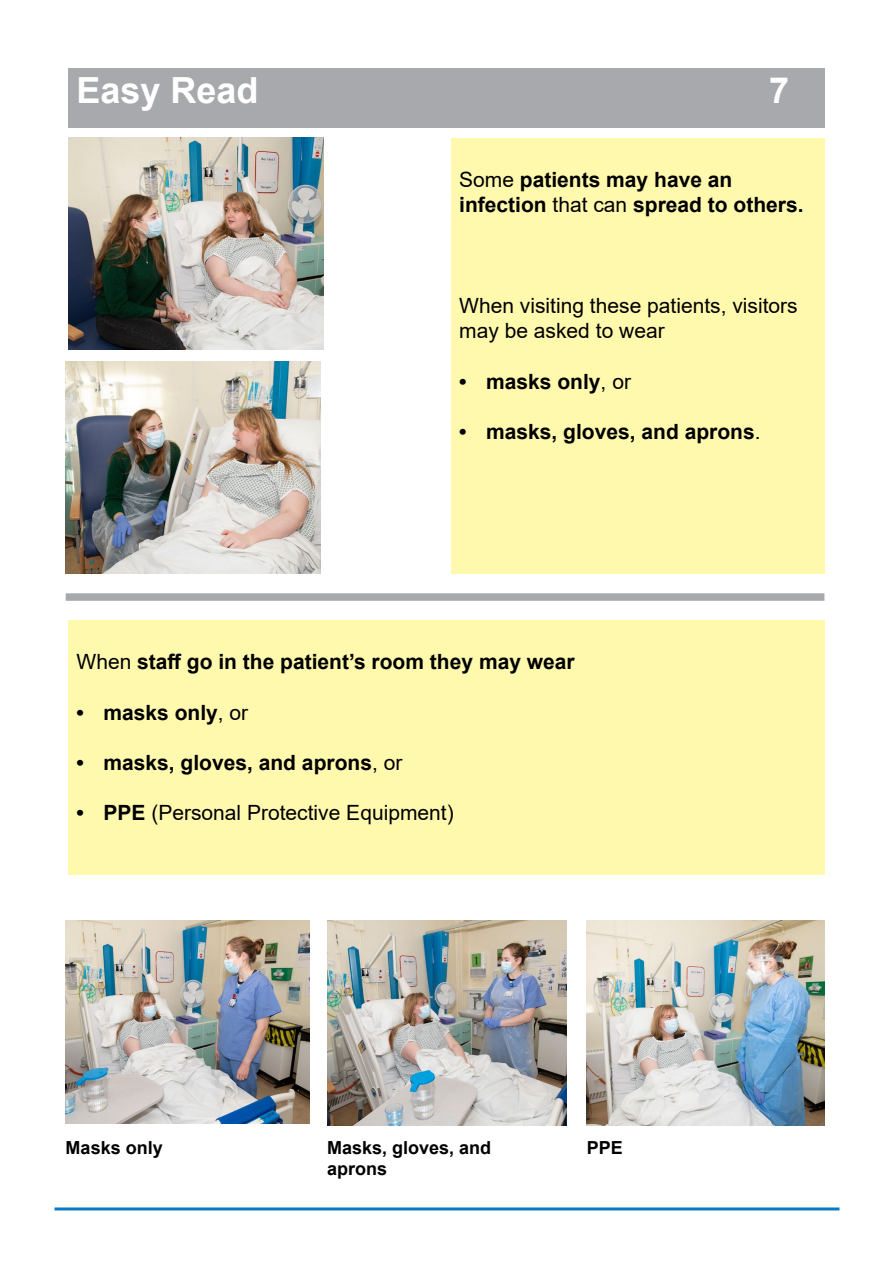
<style>
.page{position:relative;width:893px;height:1263px;background:#fff}
.page>*{position:absolute;margin:0;border:0;box-sizing:border-box;transform-origin:0 0}
.t1{font:700 36px "Arial";color:#fff}
.t2{font:700 21px/25.2px "Arial";color:#000}
.t3{font:21px/25.2px "Arial";color:#000}
.t4{font:700 18px/21.6px "Arial";color:#000}
.s1{font-weight:400}
.s2{font-weight:700}
</style>
<div class="page">
<div style="left:68px;top:68px;width:757px;height:60px;background:#a7a9ac"></div>
<div style="left:451px;top:138px;width:373px;height:436px;background:#fff9ae"></div>
<div style="left:66px;top:593px;width:758px;height:8px;background:#a7a9ac"></div>
<div style="left:68px;top:620px;width:757px;height:254px;background:#fff9ae"></div>
<hr style="left:54px;top:1207px;width:785px;height:3px;background:#0b7ac0">
<img style="left:68px;top:137px;width:255px;height:213px">
<img style="left:66px;top:361px;width:255px;height:213px">
<img style="left:66px;top:921px;width:244px;height:202px">
<img style="left:327px;top:921px;width:240px;height:204px">
<img style="left:587px;top:921px;width:238px;height:204px">
<p class="t1" style="left:77px;top:65px;width:184px">Easy Read</p>
<p class="t1" style="left:769px;top:65px;width:22px">7</p>
<p class="t2" style="left:459px;top:167px;width:346px"><span class="s1">Some</span> patients may have an infection <span class="s1">that can</span> spread to others.</p>
<p class="t3" style="left:459px;top:293px;width:340px">When visiting these patients, visitors may be asked to wear</p>
<p class="t2" style="left:459px;top:369px;width:173px">• masks only<span class="s1">, or</span></p>
<p class="t2" style="left:459px;top:419px;width:303px">• masks, gloves, and aprons<span class="s1">.</span></p>
<p class="t2" style="left:77px;top:649px;width:500px"><span class="s1">When</span> staff go in the patient’s room they may wear</p>
<p class="t2" style="left:77px;top:700px;width:173px">• masks only<span class="s1">, or</span></p>
<p class="t2" style="left:77px;top:750px;width:327px">• masks, gloves, and aprons<span class="s1">, or</span></p>
<p class="t3" style="left:77px;top:800px;width:379px"><span class="s2">• PPE</span> (Personal Protective Equipment)</p>
<p class="t4" style="left:66px;top:1137px;width:99px">Masks only</p>
<p class="t4" style="left:327px;top:1137px;width:166px">Masks, gloves, and aprons</p>
<p class="t4" style="left:587px;top:1137px;width:38px">PPE</p>
</div>
